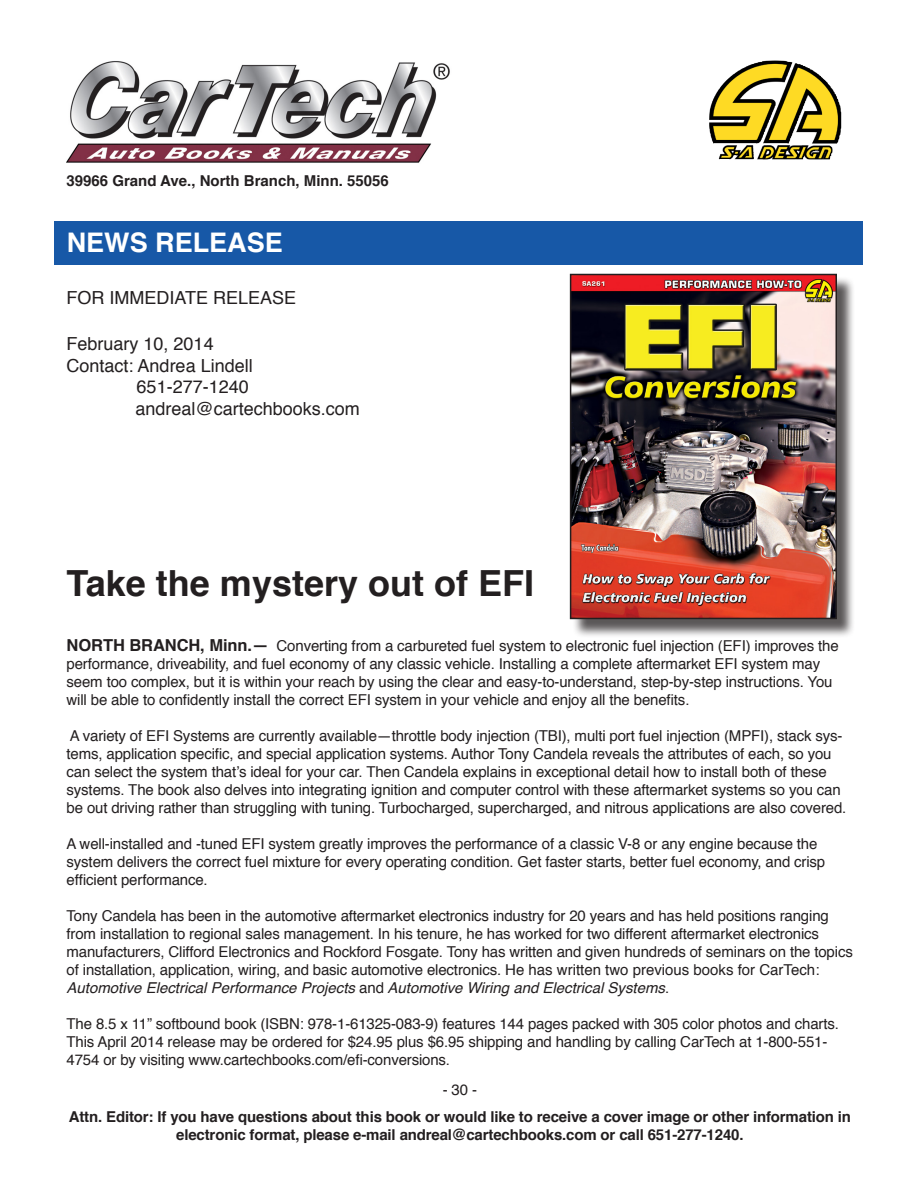
<style>
.page{position:relative;width:918px;height:1188px;background:#fff}
.page>*{position:absolute;margin:0;border:0;box-sizing:border-box;transform-origin:0 0}
.t1{font:700 36px "Helvetica";color:#231f20}
.t2{font:700 27px "Helvetica";color:#fff}
.t3{font:18px "Helvetica";color:#231f20}
.t4{font:15px/18px "Helvetica";letter-spacing:-.01em;color:#231f20}
.t5{font:700 15px/18px "Helvetica";letter-spacing:-.01em;color:#231f20;text-align:center}
.s1{font-weight:700;font-size:16.5px}
.s2{font-style:italic}
</style>
<div class="page">
<img style="left:67px;top:61px;width:383px;height:102px">
<img style="left:710px;top:125px;width:122px;height:34px">
<div style="left:55px;top:221px;width:808px;height:44px;background:#1758a7"></div>
<div style="left:572px;top:276px;width:284px;height:362px;background:#231f20;opacity:.75"></div>
<img style="left:573px;top:277px;width:261px;height:339px">
<div style="left:570px;top:274px;width:267px;height:345px;border:2px solid #231f20"></div>
<p class="t5" style="left:67px;top:171px;width:324px">39966 Grand Ave., North Branch, Minn. 55056</p>
<p class="t2" style="left:67px;top:221px;width:218px">NEWS RELEASE</p>
<p class="t3" style="left:67px;top:284px;width:231px">FOR IMMEDIATE RELEASE</p>
<p class="t3" style="left:67px;top:330px;width:149px">February 10, 2014</p>
<p class="t3" style="left:67px;top:352px;width:188px">Contact: Andrea Lindell</p>
<p class="t3" style="left:137px;top:373px;width:114px">651-277-1240</p>
<p class="t3" style="left:136px;top:395px;width:226px">andreal@cartechbooks.com</p>
<p class="t1" style="left:67px;top:554px;width:469px">Take the mystery out of EFI</p>
<p class="t4" style="left:67px;top:638px;width:774px"><span class="s1">NORTH BRANCH, Minn.—</span> Converting from a carbureted fuel system to electronic fuel injection (EFI) improves the performance, driveability, and fuel economy of any classic vehicle. Installing a complete aftermarket EFI system may seem too complex, but it is within your reach by using the clear and easy-to-understand, step-by-step instructions. You will be able to confidently install the correct EFI system in your vehicle and enjoy all the benefits.</p>
<p class="t4" style="left:67px;top:728px;width:781px">A variety of EFI Systems are currently available—throttle body injection (TBI), multi port fuel injection (MPFI), stack sys&shy;tems, application specific, and special application systems. Author Tony Candela reveals the attributes of each, so you can select the system that’s ideal for your car. Then Candela explains in exceptional detail how to install both of these systems. The book also delves into integrating ignition and computer control with these aftermarket systems so you can be out driving rather than struggling with tuning. Turbocharged, supercharged, and nitrous applications are also covered.</p>
<p class="t4" style="left:67px;top:836px;width:760px">A well-installed and -tuned EFI system greatly improves the performance of a classic V-8 or any engine because the system delivers the correct fuel mixture for every operating condition. Get faster starts, better fuel economy, and crisp efficient performance.</p>
<p class="t4" style="left:67px;top:908px;width:788px">Tony Candela has been in the automotive aftermarket electronics industry for 20 years and has held positions ranging from installation to regional sales management. In his tenure, he has worked for two different aftermarket electronics manufacturers, Clifford Electronics and Rockford Fosgate. Tony has written and given hundreds of seminars on the topics of installation, application, wiring, and basic automotive electronics. He has written two previous books for CarTech:<br><span class="s2">Automotive Electrical Performance Projects</span> and <span class="s2">Automotive Wiring and Electrical Systems</span>.</p>
<p class="t4" style="left:67px;top:1016px;width:774px">The 8.5 x 11” softbound book (ISBN: 978-1-61325-083-9) features 144 pages packed with 305 color photos and charts.<br>This April 2014 release may be ordered for $24.95 plus $6.95 shipping and handling by calling CarTech at 1-800-551-<br>4754 or by visiting www.cartechbooks.com/efi-conversions.</p>
<p class="t4" style="left:443px;top:1082px;width:36px">- 30 -</p>
<p class="t5" style="left:69px;top:1108px;width:784px">Attn. Editor: If you have questions about this book or would like to receive a cover image or other information in electronic format, please e-mail andreal@cartechbooks.com or call 651-277-1240.</p>
</div>
